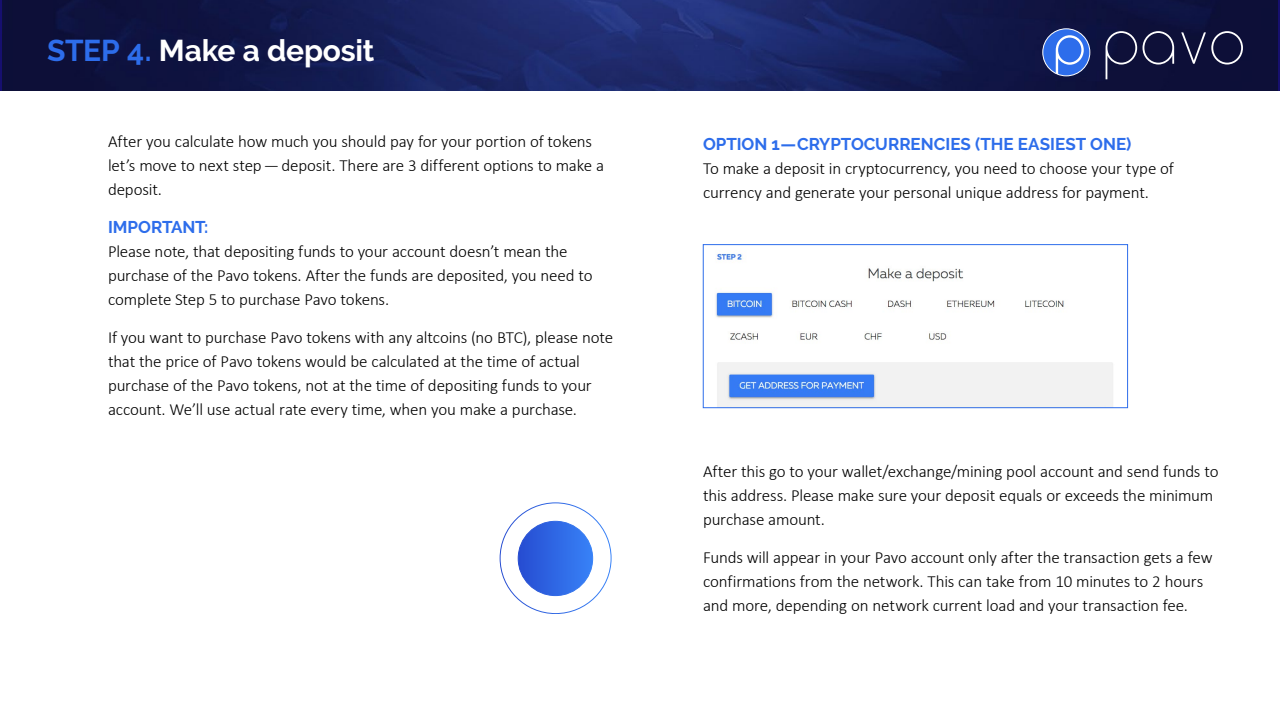
<style>
.page{position:relative;width:1280px;height:720px;background:#fff}
.page>*{position:absolute;margin:0;border:0;box-sizing:border-box;transform-origin:0 0}
.t1{font:700 30px "Raleway";letter-spacing:-.005em;color:#fff}
.t2{font:300 17px/24px "Calibri";letter-spacing:-.01em;color:#000}
.t3{font:700 17px "Raleway";color:#2d6deb}
.s1{color:#2d6deb}
</style>
<div class="page">
<img style="left:3px;top:0;width:1274px;height:91px">
<div style="left:1043px;top:29px;width:47px;height:47px;background:#2d6deb;border-radius:50%"></div>
<div style="left:1043px;top:29px;width:47px;height:47px;border:1px solid #fff;border-radius:50%"></div>
<svg style="left:1106px;top:31px;width:31px;height:48px"></svg>
<svg style="left:1143px;top:31px;width:31px;height:34px"></svg>
<svg style="left:1181px;top:31px;width:62px;height:34px"></svg>
<svg style="left:1056px;top:35px;width:28px;height:39px"></svg>
<img style="left:715px;top:253px;width:398px;height:153px">
<div style="left:703px;top:244px;width:425px;height:164px;border:1px solid #2d6deb"></div>
<div style="left:518px;top:521px;width:75px;height:75px;background:linear-gradient(to right,#264cd1,#3983f7);border-radius:37px"></div>
<div style="left:518px;top:521px;width:75px;height:75px;border:1px solid #fff;border-radius:50%"></div>
<h1 class="t1" style="left:47px;top:34px;width:329px"><span class="s1">STEP 4.</span> Make a deposit</h1>
<p class="t2" style="left:108px;top:129px;width:498px">After you calculate how much you should pay for your portion of tokens let’s move to next step — deposit. There are 3 different options to make a deposit.</p>
<p class="t3" style="left:108px;top:217px;width:102px">IMPORTANT:</p>
<p class="t2" style="left:108px;top:239px;width:486px">Please note, that depositing funds to your account doesn’t mean the purchase of the Pavo tokens. After the funds are deposited, you need to complete Step 5 to purchase Pavo tokens.</p>
<p class="t2" style="left:108px;top:325px;width:507px">If you want to purchase Pavo tokens with any altcoins (no BTC), please note that the price of Pavo tokens would be calculated at the time of actual purchase of the Pavo tokens, not at the time of depositing funds to your account. We’ll use actual rate every time, when you make a purchase.</p>
<p class="t3" style="left:703px;top:134px;width:430px">OPTION 1—CRYPTOCURRENCIES (THE EASIEST ONE)</p>
<p class="t2" style="left:703px;top:156px;width:472px">To make a deposit in cryptocurrency, you need to choose your type of currency and generate your personal unique address for payment.</p>
<p class="t2" style="left:703px;top:459px;width:517px">After this go to your wallet/exchange/mining pool account and send funds to this address. Please make sure your deposit equals or exceeds the minimum purchase amount.</p>
<p class="t2" style="left:703px;top:545px;width:511px">Funds will appear in your Pavo account only after the transaction gets a few confirmations from the network. This can take from 10 minutes to 2 hours and more, depending on network current load and your transaction fee.</p>
</div>
